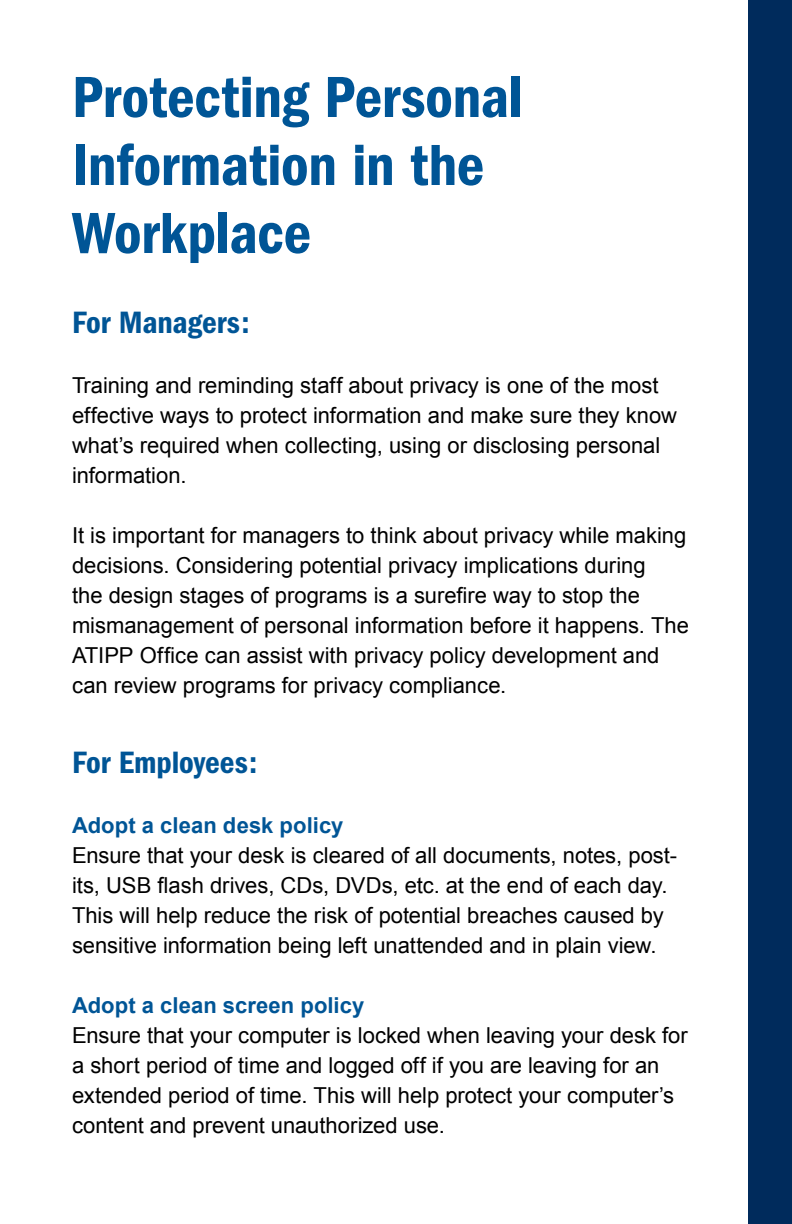
<style>
.page{position:relative;width:792px;height:1224px;background:#fff}
.page>*{position:absolute;margin:0;border:0;box-sizing:border-box;transform-origin:0 0}
.Main_Heading{font:600 condensed 60px/68px "Franklin Gothic";letter-spacing:-.005em;color:#005596}
.Heading{font:600 condensed 32px "Franklin Gothic";letter-spacing:-.005em;color:#005596}
.t1{font:22px/30px "Arial";color:#000}
.t2{font:700 22px "Arial";letter-spacing:.005em;color:#005596}
</style>
<div class="page">
<div style="left:748px;top:0;width:44px;height:1224px;background:#002b5c"></div>
<p class="Main_Heading" style="left:72px;top:63px;width:452px">Protecting Personal<br>Information in the<br>Workplace</p>
<p class="Heading" style="left:72px;top:304px;width:179px">For Managers:</p>
<p class="t1" style="left:72px;top:371px;width:607px">Training and reminding staff about privacy is one of the most effective ways to protect information and make sure they know what’s required when collecting, using or disclosing personal information.</p>
<p class="t1" style="left:72px;top:521px;width:619px">It is important for managers to think about privacy while making decisions. Considering potential privacy implications during<br>the design stages of programs is a surefire way to stop the mismanagement of personal information before it happens. The ATIPP Office can assist with privacy policy development and can review programs for privacy compliance.</p>
<p class="Heading" style="left:72px;top:744px;width:187px">For Employees:</p>
<p class="t2" style="left:72px;top:811px;width:273px">Adopt a clean desk policy</p>
<p class="t1" style="left:72px;top:841px;width:607px">Ensure that your desk is cleared of all documents, notes, post&shy;its, USB flash drives, CDs, DVDs, etc. at the end of each day.<br>This will help reduce the risk of potential breaches caused by sensitive information being left unattended and in plain view.</p>
<p class="t2" style="left:72px;top:991px;width:294px">Adopt a clean screen policy</p>
<p class="t1" style="left:72px;top:1021px;width:617px">Ensure that your computer is locked when leaving your desk for a short period of time and logged off if you are leaving for an extended period of time. This will help protect your computer’s content and prevent unauthorized use.</p>
</div>
